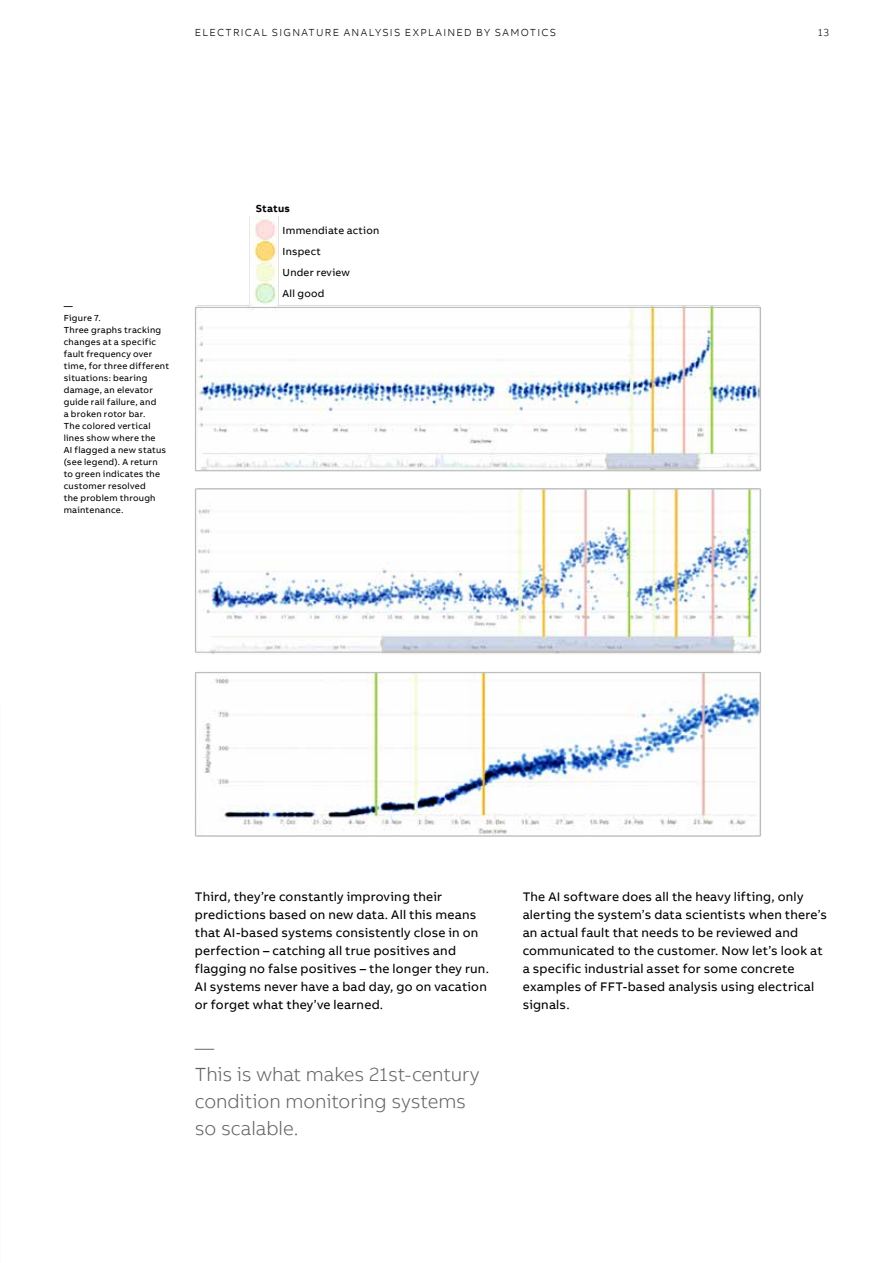
<style>
.page{position:relative;width:893px;height:1263px;background:#fff}
.page>*{position:absolute;margin:0;border:0;box-sizing:border-box;transform-origin:0 0}
.t1{font:300 19.5px/27px "AB Bvoice";letter-spacing:-.005em;color:#626261}
.t2{font:12.75px/18px "AB Bvoice";letter-spacing:.015em;color:#000}
.t3{font:300 10.5px "AB Bvoice";letter-spacing:.12em;color:#000}
.t4{font:10.5px/21px "AB Bvoice";letter-spacing:.02em;color:#000}
.t5{font:700 10.5px "AB Bvoice";letter-spacing:.02em;color:#000}
.t6{font:9px/12px "AB Bvoice";letter-spacing:.025em;color:#000}
</style>
<div class="page">
<img style="left:195px;top:217px;width:566px;height:620px">
<div style="left:195px;top:307px;width:566px;height:164px;border:1px solid #bbbcbc"></div>
<div style="left:195px;top:488px;width:566px;height:165px;border:1px solid #bbbcbc"></div>
<div style="left:195px;top:672px;width:566px;height:164px;border:1px solid #bbbcbc"></div>
<p class="t3" style="left:195px;top:26px;width:363px">ELECTRICAL SIGNATURE ANALYSIS EXPLAINED BY SAMOTICS</p>
<p class="t3" style="left:818px;top:26px;width:13px">13</p>
<p class="t6" style="left:64px;top:300px;width:107px">—<br>Figure 7.<br>Three graphs tracking changes at a specific fault frequency over time, for three different situations: bearing damage, an elevator guide rail failure, and<br>a broken rotor bar.<br>The colored vertical lines show where the<br>AI flagged a new status (see legend). A return to green indicates the customer resolved<br>the problem through maintenance.</p>
<p class="t5" style="left:256px;top:201px;width:36px">Status</p>
<p class="t4" style="left:283px;top:220px;width:98px">Immendiate action<br>Inspect<br>Under review<br>All good</p>
<p class="t2" style="left:195px;top:888px;width:296px">Third, they’re constantly improving their predictions based on new data. All this means that AI-based systems consistently close in on perfection – catching all true positives and flagging no false positives – the longer they run.<br>AI systems never have a bad day, go on vacation or forget what they’ve learned.</p>
<h1 class="t1" style="left:195px;top:1034px;width:286px">—<br>This is what makes 21st-century condition monitoring systems so scalable.</h1>
<p class="t2" style="left:523px;top:888px;width:306px">The AI software does all the heavy lifting, only alerting the system’s data scientists when there’s an actual fault that needs to be reviewed and communicated to the customer. Now let’s look at a specific industrial asset for some concrete examples of FFT-based analysis using electrical signals.</p>
</div>
